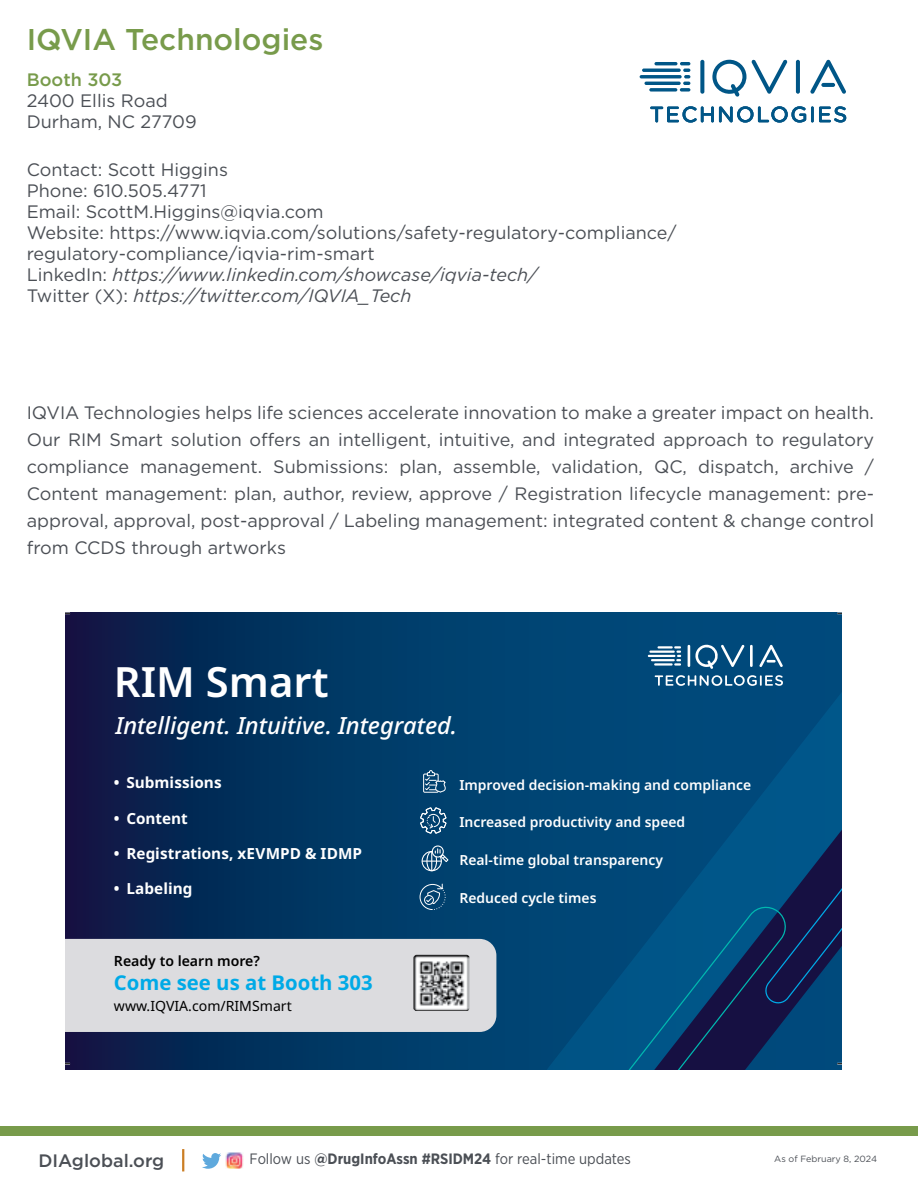
<style>
.page{position:relative;width:918px;height:1188px;background:#fff}
.page>*{position:absolute;margin:0;border:0;box-sizing:border-box;transform-origin:0 0}
.t1{font:600 41.7px "Noto Sans";color:#fff}
.t2{font:500 30px "Gotham";color:#789b4b}
.t3{font:italic 500 23.7px "Noto Sans";letter-spacing:-.005em;color:#fff}
.t4{font:700 20.4px "Noto Sans";color:#00aae7}
.t5{font:18px/21px "Gotham";color:#4b4f55}
.t6{font:500 18px "Gotham";color:#4b4f55}
.t7{font:500 18px "Gotham";color:#789b4b}
.t8{font:700 15.3px "Noto Sans";color:#fff}
.t9{font:15px "Gotham Narrow";color:#4b4f55}
.t10{font:14.1px "Noto Sans";color:#000}
.t11{font:600 14.1px "Noto Sans";color:#000}
.t12{font:600 13.95px "Noto Sans";color:#fff}
.t13{font:9px "Gotham";color:#4b4f55}
.s1{font-style:italic}
.s2{font-weight:700}
</style>
<div class="page">
<svg style="left:66px;top:612px;width:776px;height:458px;background:#033360"></svg>
<svg style="left:648px;top:645px;width:135px;height:10px"></svg>
<svg style="left:528px;top:655px;width:314px;height:415px;background:#054b7b"></svg>
<div style="left:66px;top:939px;width:430px;height:93px;background:#dcdcdf"></div>
<svg style="left:423px;top:770px;width:23px;height:23px"></svg>
<div style="left:432px;top:845px;width:12px;height:13px;border:1px solid #fff;border-radius:50%"></div>
<svg style="left:421px;top:849px;width:28px;height:23px"></svg>
<svg style="left:419px;top:807px;width:28px;height:27px"></svg>
<svg style="left:419px;top:883px;width:27px;height:27px"></svg>
<img style="left:414px;top:955px;width:56px;height:56px">
<svg style="left:574px;top:765px;width:268px;height:305px;background:#044374"></svg>
<svg style="left:202px;top:1153px;width:19px;height:16px"></svg>
<img style="left:226px;top:1153px;width:17px;height:16px">
<div style="left:0;top:1127px;width:918px;height:9px;background:#789b4b"></div>
<hr style="left:182px;top:1149px;width:2px;height:22px;background:#cb7e25">
<svg style="left:650px;top:106px;width:196px;height:17px"></svg>
<svg style="left:700px;top:60px;width:4px;height:34px"></svg>
<hr style="left:796px;top:60px;width:4px;height:34px;background:#005687;border-radius:2px">
<svg style="left:712px;top:59px;width:76px;height:38px"></svg>
<svg style="left:810px;top:60px;width:36px;height:34px"></svg>
<svg style="left:649px;top:88px;width:28px;height:4px"></svg>
<svg style="left:680px;top:88px;width:10px;height:4px"></svg>
<svg style="left:680px;top:62px;width:10px;height:23px"></svg>
<hr style="left:644px;top:82px;width:37px;height:3px;background:#005687;border-radius:2px">
<hr style="left:640px;top:75px;width:42px;height:3px;background:#005687;border-radius:2px">
<hr style="left:642px;top:69px;width:39px;height:3px;background:#005687;border-radius:2px">
<hr style="left:654px;top:62px;width:24px;height:3px;background:#005687;border-radius:2px">
<h2 class="t2" style="left:27px;top:19px;width:298px">IQVIA Technologies</h2>
<p class="t7" style="left:27px;top:68px;width:97px">Booth 303</p>
<p class="t5" style="left:27px;top:89px;width:171px">2400 Ellis Road<br>Durham, NC 27709</p>
<p class="t5" style="left:27px;top:158px;width:652px">Contact: Scott Higgins<br>Phone: 610.505.4771<br>Email: ScottM.Higgins@iqvia.com<br>Website: https://www.iqvia.com/solutions/safety-regulatory-compliance/ regulatory-compliance/iqvia-rim-smart<br>LinkedIn: <span class="s1">https://www.linkedin.com/showcase/iqvia-tech/<br></span>Twitter (X): <span class="s1">https://twitter.com/IQVIA_Tech</span></p>
<p class="t5" style="left:27px;top:399px;width:849px;line-height:27px;text-align:justify">IQVIA Technologies helps life sciences accelerate innovation to make a greater impact on health.<br>Our RIM Smart solution offers an intelligent, intuitive, and integrated approach to regulatory compliance management. Submissions: plan, assemble, validation, QC, dispatch, archive / Content management: plan, author, review, approve / Registration lifecycle management: pre&shy;approval, approval, post-approval / Labeling management: integrated content &amp; change control from CCDS through artworks</p>
<h1 class="t1" style="left:114px;top:653px;width:216px">RIM Smart</h1>
<h3 class="t3" style="left:115px;top:708px;width:343px">Intelligent. Intuitive. Integrated.</h3>
<p class="t8" style="left:114px;top:772px;width:109px">• Submissions</p>
<p class="t8" style="left:114px;top:807px;width:76px">• Content</p>
<p class="t8" style="left:114px;top:843px;width:250px">• Registrations, xEVMPD &amp; IDMP</p>
<p class="t8" style="left:114px;top:878px;width:80px">• Labeling</p>
<p class="t12" style="left:459px;top:775px;width:293px">Improved decision-making and compliance</p>
<p class="t12" style="left:459px;top:813px;width:227px">Increased productivity and speed</p>
<p class="t12" style="left:459px;top:850px;width:205px">Real-time global transparency</p>
<p class="t12" style="left:459px;top:888px;width:139px">Reduced cycle times</p>
<p class="t11" style="left:114px;top:951px;width:148px">Ready to learn more?</p>
<p class="t4" style="left:114px;top:969px;width:260px">Come see us at Booth 303</p>
<p class="t10" style="left:114px;top:996px;width:179px">www.IQVIA.com/RIMSmart</p>
<p class="t6" style="left:38px;top:1149px;width:127px">DIAglobal.org</p>
<p class="t9" style="left:250px;top:1149px;width:383px">Follow us <span class="s2">@DrugInfoAssn #RSIDM24</span> for real-time updates</p>
<p class="t13" style="left:774px;top:1153px;width:104px">As of February 8, 2024</p>
</div>
